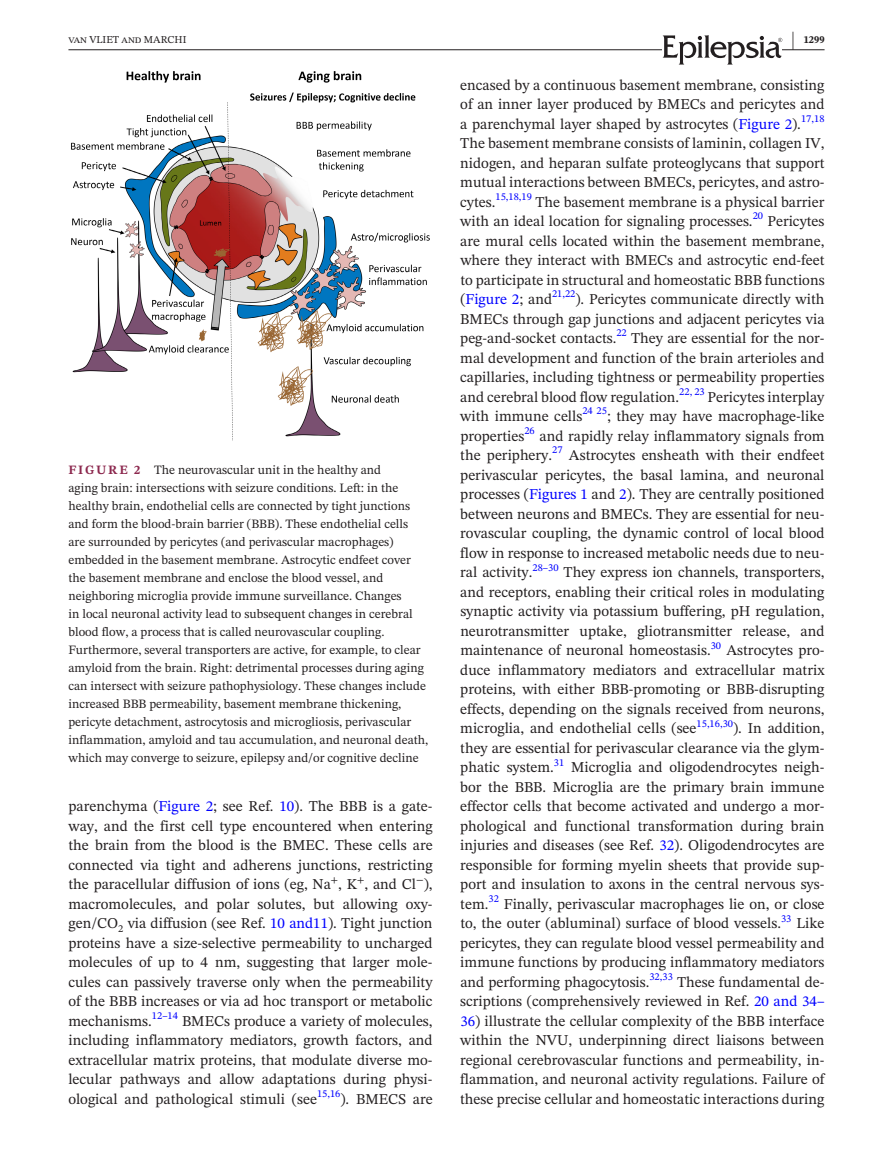
<style>
.page{position:relative;width:893px;height:1174px;background:#fff}
.page>*{position:absolute;margin:0;border:0;box-sizing:border-box;transform-origin:0 0}
.t1{font:700 21px "STIX Two Text";color:#231f20;scale:.42 1}
.t2{font:15px/19.5px "STIX Two Text";color:#231f20;text-align:justify}
.t3{font:12.75px/18px "STIX Two Text";color:#231f20}
.t4{font:10.5px "STIX Two Text";color:#00f}
.t5{font:10.5px "STIX Two Text";color:#231f20}
.t6{font:700 10.5px "STIX Two Text";color:#231f20}
.t7{font:10.5px "STIX";color:#231f20}
.s1{font-weight:700;color:#8c284e}
.s2{color:#00f}
</style>
<div class="page">
<hr style="left:68px;top:49px;width:756px;height:1px;background:#231f20">
<svg style="left:663px;top:35px;width:119px;height:30px"></svg>
<img style="left:71px;top:71px;width:359px;height:370px">
<h1 class="t1" style="left:792px;top:24px;width:8px">|</h1>
<p class="t5" style="left:68px;top:32px;width:120px">van VLIET and MARCHI</p>
<p class="t6" style="left:804px;top:32px;width:22px">1299</p>
<p class="t3" style="left:68px;top:460px;width:361px"><span class="s1">FIGURE 2</span> The neurovascular unit in the healthy and<br>aging brain: intersections with seizure conditions. Left: in the healthy brain, endothelial cells are connected by tight junctions and form the blood-brain barrier (BBB). These endothelial cells<br>are surrounded by pericytes (and perivascular macrophages) embedded in the basement membrane. Astrocytic endfeet cover the basement membrane and enclose the blood vessel, and neighboring microglia provide immune surveillance. Changes<br>in local neuronal activity lead to subsequent changes in cerebral blood flow, a process that is called neurovascular coupling.<br>Furthermore, several transporters are active, for example, to clear amyloid from the brain. Right: detrimental processes during aging can intersect with seizure pathophysiology. These changes include increased BBB permeability, basement membrane thickening, pericyte detachment, astrocytosis and microgliosis, perivascular inflammation, amyloid and tau accumulation, and neuronal death, which may converge to seizure, epilepsy and/or cognitive decline</p>
<p class="t2" style="left:68px;top:796px;width:366px">parenchyma (<span class="s2">Figure 2</span>; see Ref. <span class="s2">10</span>). The BBB is a gate&shy;way, and the first cell type encountered when entering the brain from the blood is the BMEC. These cells are connected via tight and adherens junctions, restricting the paracellular diffusion of ions (eg, Na</p>
<p class="t7" style="left:331px;top:872px;width:9px">+</p>
<p class="t2" style="left:338px;top:874px;width:21px">, K</p>
<p class="t7" style="left:357px;top:872px;width:9px">+</p>
<p class="t2" style="left:364px;top:874px;width:53px">, and Cl</p>
<p class="t2" style="left:68px;top:874px;width:366px;text-indent:355px">), macromolecules, and polar solutes, but allowing oxy&shy;gen/CO<sub>2</sub> via diffusion (see Ref. <span class="s2">10 and11</span>). Tight junction proteins have a size-selective permeability to uncharged molecules of up to 4 nm, suggesting that larger mole&shy;cules can passively traverse only when the permeability of the BBB increases or via ad hoc transport or metabolic mechanisms.</p>
<p class="t4" style="left:152px;top:1008px;width:28px">12–14</p>
<p class="t2" style="left:68px;top:1011px;width:366px;text-indent:114px">BMECs produce a variety of molecules, including inflammatory mediators, growth factors, and extracellular matrix proteins, that modulate diverse mo&shy;lecular pathways and allow adaptations during physi&shy;ological and pathological stimuli (see</p>
<p class="t4" style="left:317px;top:1086px;width:25px">15,16</p>
<p class="t2" style="left:340px;top:1089px;width:94px">). BMECS are</p>
<p class="t2" style="left:460px;top:75px;width:366px">encased by a continuous basement membrane, consisting of an inner layer produced by BMECs and pericytes and a parenchymal layer shaped by astrocytes (<span class="s2">Figure 2</span>).</p>
<p class="t4" style="left:801px;top:111px;width:25px">17,18</p>
<p class="t2" style="left:460px;top:133px;width:366px">The basement membrane consists of laminin, collagen IV, nidogen, and heparan sulfate proteoglycans that support mutual interactions between BMECs, pericytes, and astro&shy;cytes.</p>
<p class="t4" style="left:496px;top:189px;width:38px">15,18,19</p>
<p class="t2" style="left:460px;top:192px;width:366px;text-indent:75px">The basement membrane is a physical barrier with an ideal location for signaling processes.</p>
<p class="t4" style="left:753px;top:208px;width:12px">20</p>
<p class="t2" style="left:460px;top:211px;width:366px;text-indent:307px">Pericytes are mural cells located within the basement membrane, where they interact with BMECs and astrocytic end-feet to participate in structural and homeostatic BBB functions (<span class="s2">Figure 2</span>; and</p>
<p class="t4" style="left:552px;top:286px;width:25px">21,22</p>
<p class="t2" style="left:460px;top:289px;width:366px;text-indent:115px">). Pericytes communicate directly with BMECs through gap junctions and adjacent pericytes via peg-and-socket contacts.</p>
<p class="t4" style="left:616px;top:325px;width:12px">22</p>
<p class="t2" style="left:460px;top:328px;width:366px;text-indent:171px">They are essential for the nor&shy;mal development and function of the brain arterioles and capillaries, including tightness or permeability properties and cerebral blood flow regulation.</p>
<p class="t4" style="left:679px;top:384px;width:27px">22, 23</p>
<p class="t2" style="left:708px;top:387px;width:118px">Pericytes interplay</p>
<p class="t2" style="left:460px;top:406px;width:124px">with immune cells</p>
<p class="t4" style="left:582px;top:403px;width:26px">24 25</p>
<p class="t2" style="left:607px;top:406px;width:219px">; they may have macrophage-like</p>
<p class="t2" style="left:460px;top:426px;width:66px">properties</p>
<p class="t4" style="left:524px;top:423px;width:12px">26</p>
<p class="t2" style="left:460px;top:426px;width:366px;text-indent:79px">and rapidly relay inflammatory signals from the periphery.</p>
<p class="t4" style="left:552px;top:442px;width:12px">27</p>
<p class="t2" style="left:460px;top:445px;width:366px;text-indent:109px">Astrocytes ensheath with their endfeet perivascular pericytes, the basal lamina, and neuronal processes (<span class="s2">Figures 1</span> and <span class="s2">2</span>). They are centrally positioned between neurons and BMECs. They are essential for neu&shy;rovascular coupling, the dynamic control of local blood flow in response to increased metabolic needs due to neu&shy;ral activity.</p>
<p class="t4" style="left:533px;top:559px;width:28px">28–30</p>
<p class="t2" style="left:460px;top:562px;width:366px;text-indent:103px">They express ion channels, transporters, and receptors, enabling their critical roles in modulating synaptic activity via potassium buffering, pH regulation, neurotransmitter uptake, gliotransmitter release, and maintenance of neuronal homeostasis.</p>
<p class="t4" style="left:711px;top:637px;width:12px">30</p>
<p class="t2" style="left:460px;top:640px;width:366px;text-indent:266px">Astrocytes pro&shy;duce inflammatory mediators and extracellular matrix proteins, with either BBB-promoting or BBB-disrupting effects, depending on the signals received from neurons, microglia, and endothelial cells (see</p>
<p class="t4" style="left:697px;top:715px;width:38px">15,16,30</p>
<p class="t2" style="left:460px;top:718px;width:366px;text-indent:273px">). In addition, they are essential for perivascular clearance via the glym&shy;phatic system.</p>
<p class="t4" style="left:554px;top:754px;width:12px">31</p>
<p class="t2" style="left:460px;top:757px;width:366px;text-indent:111px">Microglia and oligodendrocytes neigh&shy;bor the BBB. Microglia are the primary brain immune effector cells that become activated and undergo a mor&shy;phological and functional transformation during brain injuries and diseases (see Ref. <span class="s2">32</span>). Oligodendrocytes are responsible for forming myelin sheets that provide sup&shy;port and insulation to axons in the central nervous sys&shy;tem.</p>
<p class="t4" style="left:488px;top:891px;width:12px">32</p>
<p class="t2" style="left:460px;top:894px;width:366px;text-indent:44px">Finally, perivascular macrophages lie on, or close to, the outer (abluminal) surface of blood vessels.</p>
<p class="t4" style="left:781px;top:910px;width:12px">33</p>
<p class="t2" style="left:460px;top:913px;width:366px;text-indent:336px">Like pericytes, they can regulate blood vessel permeability and immune functions by producing inflammatory mediators and performing phagocytosis.</p>
<p class="t4" style="left:649px;top:969px;width:25px">32,33</p>
<p class="t2" style="left:460px;top:972px;width:366px;text-align:right">These fundamental de-<br>scriptions (comprehensively reviewed in Ref. <span class="s2">20 and 34–</span></p>
<p class="t2" style="left:460px;top:1011px;width:366px"><span class="s2">36</span>) illustrate the cellular complexity of the BBB interface within the NVU, underpinning direct liaisons between regional cerebrovascular functions and permeability, in&shy;flammation, and neuronal activity regulations. Failure of these precise cellular and homeostatic interactions during</p>
</div>
